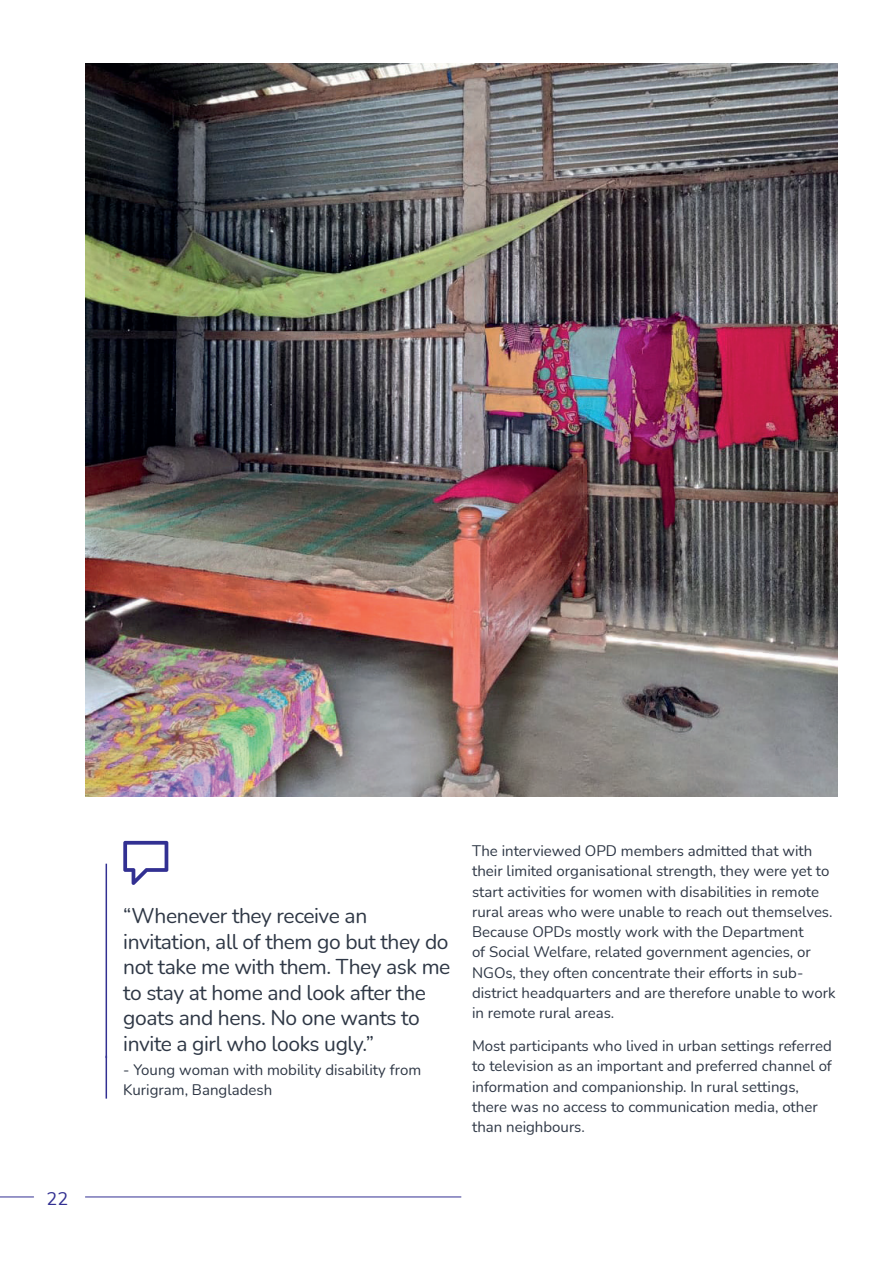
<style>
.page{position:relative;width:893px;height:1263px;background:#fff}
.page>*{position:absolute;margin:0;border:0;box-sizing:border-box;transform-origin:0 0}
.Quote_black{font:21px/25.5px "Nunito";letter-spacing:-.02em;color:#2e3745}
.t1{font:18px "Nunito";color:#323092}
.body_copy{font:15px/20.2px "Nunito";color:#2e3745}
.quote_attribute_blac{font:15px/20.2px "Nunito";color:#2e3745}
</style>
<div class="page">
<hr style="left:0;top:1196px;width:34px;height:1px;background:#323092">
<hr style="left:85px;top:1196px;width:376px;height:1px;background:#323092">
<hr style="left:106px;top:864px;width:1px;height:194px;background:#323092">
<hr style="left:106px;top:1056px;width:1px;height:42px;background:#323092">
<svg style="left:123px;top:841px;width:45px;height:44px"></svg>
<img style="left:85px;top:64px;width:753px;height:733px">
<p class="t1" style="left:47px;top:1186px;width:23px">22</p>
<p class="Quote_black" style="left:123px;top:902px;width:329px">“Whenever they receive an invitation, all of them go but they do not take me with them. They ask me to stay at home and look after the goats and hens. No one wants to invite a girl who looks ugly.”</p>
<p class="quote_attribute_blac" style="left:123px;top:1059px;width:299px">- Young woman with mobility disability from<br>Kurigram, Bangladesh</p>
<p class="body_copy" style="left:472px;top:840px;width:365px">The interviewed OPD members admitted that with their limited organisational strength, they were yet to start activities for women with disabilities in remote rural areas who were unable to reach out themselves.<br>Because OPDs mostly work with the Department<br>of Social Welfare, related government agencies, or NGOs, they often concentrate their efforts in sub&shy;district headquarters and are therefore unable to work in remote rural areas.</p>
<p class="body_copy" style="left:472px;top:1035px;width:361px">Most participants who lived in urban settings referred to television as an important and preferred channel of information and companionship. In rural settings, there was no access to communication media, other than neighbours.</p>
</div>
